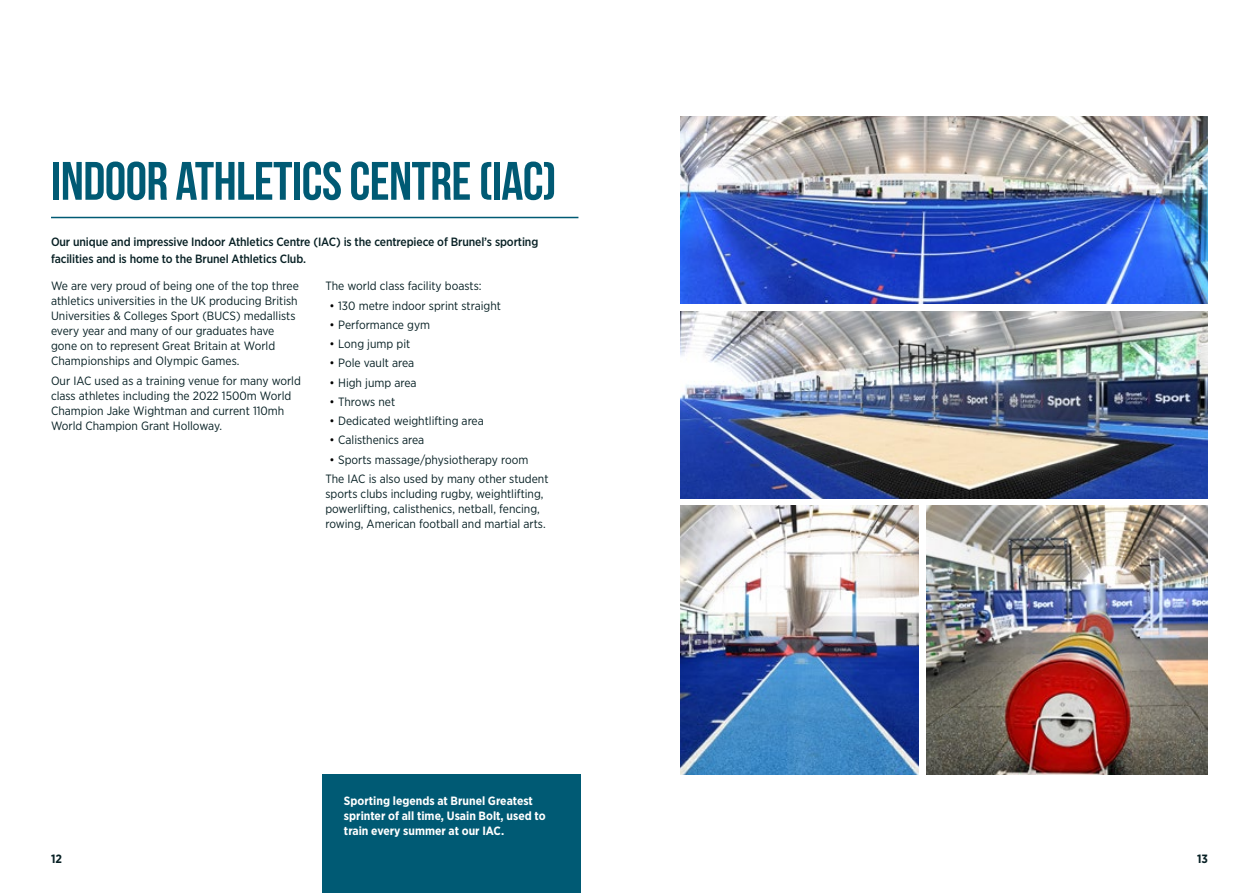
<style>
.page{position:relative;width:1259px;height:893px;background:#fff}
.page>*{position:absolute;margin:0;border:0;box-sizing:border-box;transform-origin:0 0}
.Heading_1_Aqua{font:54px "Bebas Neue";letter-spacing:-.01em;color:#005a74}
.Body{font:12px/15px "Gotham Narrow";color:#072024}
.Intro{font:500 12px/16.5px "Gotham Narrow";letter-spacing:-.01em;color:#072024}
.Body-2{font:700 12px/15px "Gotham Narrow";color:#fff}
.t1{font:700 12px "Gotham Narrow";color:#072024}
.s1{color:#000}
</style>
<div class="page">
<hr style="left:51px;top:217px;width:527px;height:1px;background:#005a74">
<img style="left:680px;top:117px;width:528px;height:187px">
<img style="left:680px;top:506px;width:238px;height:268px">
<img style="left:926px;top:506px;width:281px;height:268px">
<img style="left:680px;top:311px;width:528px;height:187px">
<div style="left:323px;top:774px;width:258px;height:119px;background:#005a74"></div>
<p class="Heading_1_Aqua" style="left:51px;top:151px;width:507px">INDOOR ATHLETICS CENTRE (IAC)</p>
<p class="Intro" style="left:51px;top:233px;width:489px">Our unique and impressive Indoor Athletics Centre (IAC) is the centrepiece of Brunel’s sporting facilities and is home to the Brunel Athletics Club.</p>
<p class="Body" style="left:51px;top:278px;width:249px">We are very proud of being one of the top three athletics universities in the UK producing British Universities &amp; Colleges Sport (BUCS) medallists every year and many of our graduates have gone on to represent Great Britain at World Championships and Olympic Games.</p>
<p class="Body" style="left:51px;top:373px;width:251px">Our IAC used as a training venue for many world class athletes including the 2022 1500m World Champion Jake Wightman and current 110mh World Champion Grant Holloway.</p>
<p class="Body" style="left:325px;top:278px;width:158px">The world class facility boasts:</p>
<p class="Body" style="left:330px;top:298px;width:173px"><span class="s1">•</span> 130 metre indoor sprint straight</p>
<p class="Body" style="left:330px;top:317px;width:102px"><span class="s1">•</span> Performance gym</p>
<p class="Body" style="left:330px;top:336px;width:82px"><span class="s1">•</span> Long jump pit</p>
<p class="Body" style="left:330px;top:355px;width:86px"><span class="s1">•</span> Pole vault area</p>
<p class="Body" style="left:330px;top:375px;width:88px"><span class="s1">•</span> High jump area</p>
<p class="Body" style="left:330px;top:394px;width:67px"><span class="s1">•</span> Throws net</p>
<p class="Body" style="left:330px;top:413px;width:156px"><span class="s1">•</span> Dedicated weightlifting area</p>
<p class="Body" style="left:330px;top:432px;width:96px"><span class="s1">•</span> Calisthenics area</p>
<p class="Body" style="left:330px;top:452px;width:200px"><span class="s1">•</span> Sports massage/physiotherapy room</p>
<p class="Body" style="left:325px;top:471px;width:225px">The IAC is also used by many other student sports clubs including rugby, weightlifting, powerlifting, calisthenics, netball, fencing, rowing, American football and martial arts.</p>
<p class="Body-2" style="left:344px;top:793px;width:203px">Sporting legends at Brunel Greatest sprinter of all time, Usain Bolt, used to train every summer at our IAC.</p>
<p class="t1" style="left:51px;top:851px;width:13px">12</p>
<p class="t1" style="left:1197px;top:851px;width:12px">13</p>
</div>
